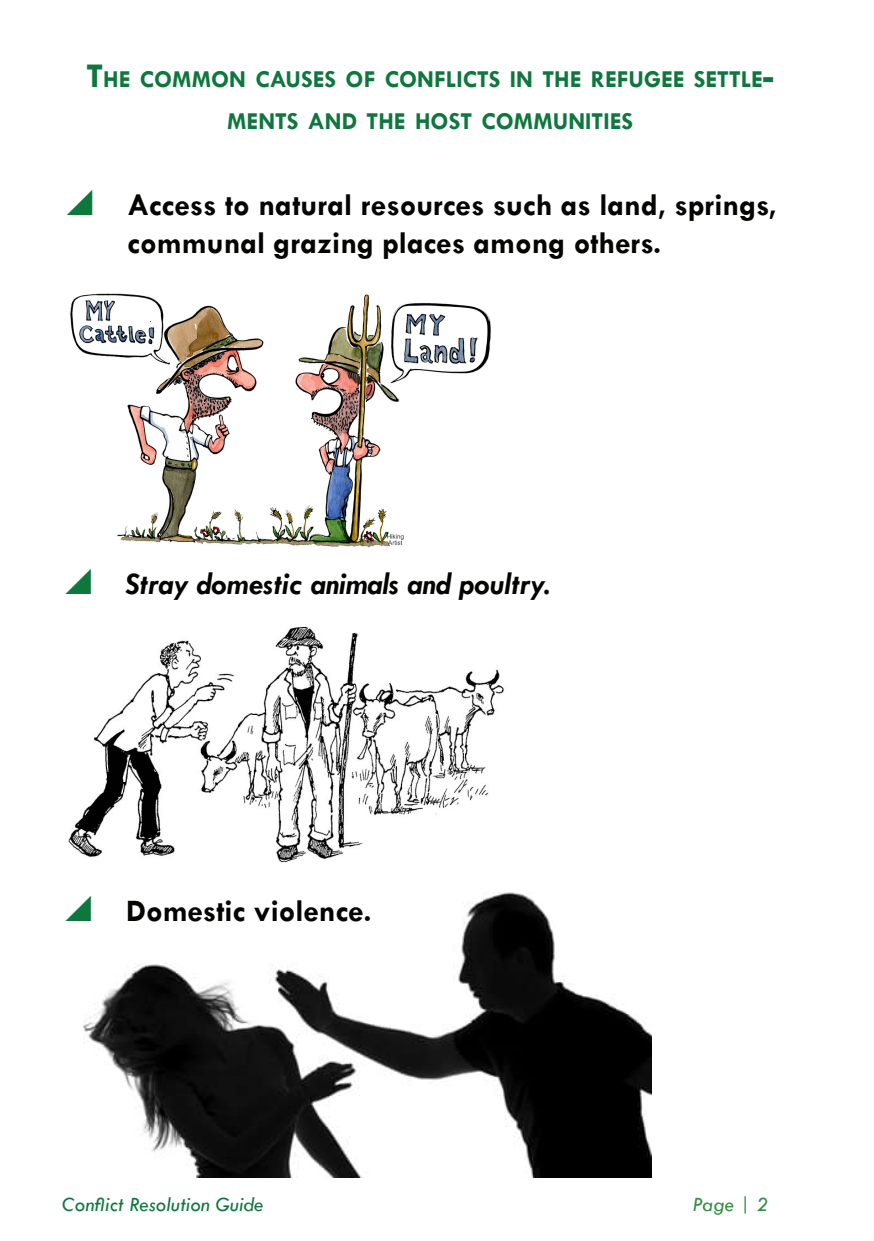
<style>
.page{position:relative;width:874px;height:1241px;background:#fff}
.page>*{position:absolute;margin:0;border:0;box-sizing:border-box;transform-origin:0 0}
.t1{font:700 31.5px/37.8px "Tw Cen";color:#040503}
.t2{font:italic 700 31.5px "Tw Cen";color:#040503}
.t3{font:700 24.5px/42px "Tw Cen";color:#0e773d;text-align:center}
.t4{font:italic 21px "Tw Cen";color:#0e773d}
.t5{font:italic 21px "Tw Cen";color:#338d42}
.s1{font-size:35px}
</style>
<div class="page">
<img style="left:68px;top:627px;width:436px;height:236px">
<img style="left:69px;top:293px;width:422px;height:256px">
<img style="left:83px;top:892px;width:568px;height:285px">
<svg style="left:83px;top:894px;width:8px;height:26px"></svg>
<p class="t3" style="left:86px;top:58px;width:688px"><span class="s1">T</span>HE COMMON CAUSES OF CONFLICTS IN THE REFUGEE SETTLE<span class="s1">-<br></span>MENTS AND THE HOST COMMUNITIES</p>
<p class="t1" style="left:127px;top:185px;width:650px">Access to natural resources such as land, springs, communal grazing places among others.</p>
<p class="t2" style="left:126px;top:565px;width:425px">Stray domestic animals and poultry.</p>
<p class="t1" style="left:126px;top:890px;width:247px">Domestic violence.</p>
<p class="t4" style="left:62px;top:1190px;width:203px">Conflict Resolution Guide</p>
<p class="t5" style="left:692px;top:1190px;width:77px">Page | 2</p>
</div>
